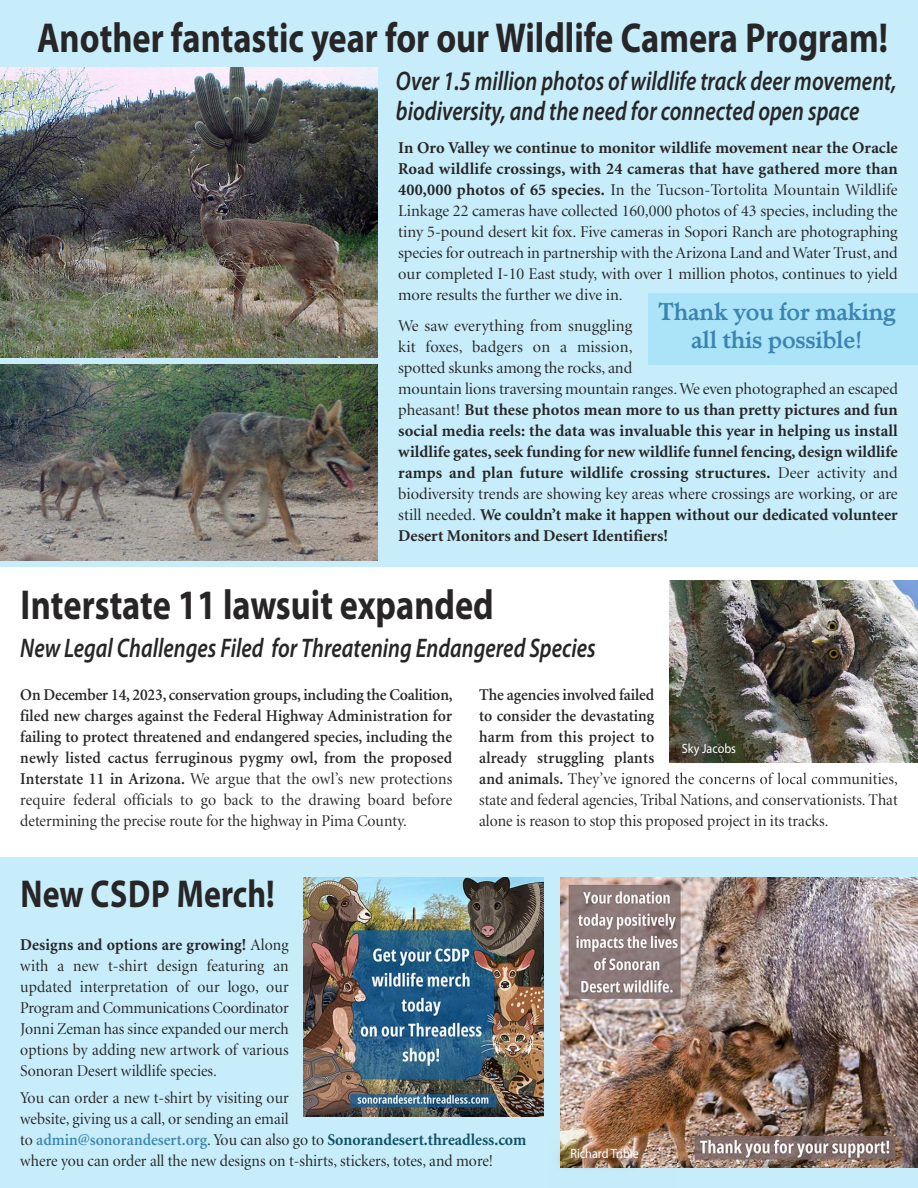
<style>
.page{position:relative;width:918px;height:1188px;background:#fff}
.page>*{position:absolute;margin:0;border:0;box-sizing:border-box;transform-origin:0 0}
.t1{font:700 42px "Myriad Pro";color:#272526;scale:.82 1}
.t2{font:700 39px "Myriad Pro";letter-spacing:.005em;color:#272526;scale:.82 1}
.t3{font:italic 600 27px/30px "Myriad Pro";color:#272526;scale:.8 1}
.t4{font:700 25.5px/28.5px "TC Administer";color:#3c84b0;text-align:center;scale:.94 1}
.t5{font:16.5px/21px "Minion Display";color:#272526;text-align:justify;scale:.96 1}
.t6{font:16.5px/21px "Minion Display";color:#272526;text-align:justify}
.t7{font:700 16.5px/21px "Minion";color:#272526}
.t8{font:600 16.5px/21px "Minion";letter-spacing:.01em;color:#272526;text-align:justify;scale:.96 1}
.t9{font:700 16.5px "Minion";color:#115168;scale:.96 1}
.t10{font:700 16.5px "Minion";color:#272526;scale:.96 1}
.t11{font:13.5px "Myriad Pro";color:#fff;scale:.9 1}
.s1{font-family:"Minion";font-weight:700}
.s2{font-family:"Minion Display";font-weight:400}
.s3{font-family:"Minion";font-weight:600}
.s4{font-family:"Minion Display";font-weight:400;color:#272526}
.s5{font-weight:600;color:#3c84b0}
</style>
<div class="page">
<div style="left:0;top:0;width:918px;height:567px;background:#c7edfb"></div>
<img style="left:0;top:68px;width:378px;height:290px">
<img style="left:0;top:364px;width:378px;height:196px">
<div style="left:648px;top:293px;width:270px;height:71px;background:#abe4f9"></div>
<div style="left:0;top:857px;width:918px;height:331px;background:#c7edfb"></div>
<img style="left:304px;top:878px;width:239px;height:239px">
<img style="left:560px;top:878px;width:358px;height:290px">
<img style="left:669px;top:580px;width:249px;height:183px">
<img style="left:661px;top:734px;width:183px;height:49px">
<img style="left:559px;top:1139px;width:118px;height:29px">
<h1 class="t1" style="left:37px;top:22px;width:1039px">Another fantastic year for our Wildlife Camera Program!</h1>
<h3 class="t3" style="left:396px;top:68px;width:627px">Over 1.5 million photos of wildlife track deer movement, biodiversity, and the need for connected open space</h3>
<p class="t7" style="left:398px;top:139px;width:501px">In Oro Valley we continue to monitor wildlife movement near the Oracle<br>Road wildlife crossings, with 24 cameras that have gathered more than</p>
<p class="t6" style="left:398px;top:181px;width:501px"><span class="s1">400,000 photos of 65 species.</span> In the Tucson-Tortolita Mountain Wildlife Linkage 22 cameras have collected 160,000 photos of 43 species, including the tiny 5-pound desert kit fox. Five cameras in Sopori Ranch are photographing species for outreach in partnership with the Arizona Land and Water Trust, and our completed I-10 East study, with over 1 million photos, continues to yield more results the further we dive in.</p>
<p class="t6" style="left:398px;top:317px;width:501px;text-align:left">We saw everything from snuggling<br>kit foxes, badgers on a mission,<br>spotted skunks among the rocks, and<br>mountain lions traversing mountain ranges. We even photographed an escaped</p>
<p class="t7" style="left:398px;top:401px;width:501px;text-align:justify"><span class="s2">pheasant!</span> But these photos mean more to us than pretty pictures and fun social media reels: the data was invaluable this year in helping us install wildlife gates, seek funding for new wildlife funnel fencing, design wildlife ramps and plan future wildlife crossing structures. <span class="s2">Deer activity and</span></p>
<p class="t6" style="left:398px;top:485px;width:501px">biodiversity trends are showing key areas where crossings are working, or are</p>
<p class="t7" style="left:398px;top:506px;width:501px"><span class="s2">still needed.</span> We couldn’t make it happen without our dedicated volunteer<br>Desert Monitors and Desert Identifiers!</p>
<h3 class="t4" style="left:659px;top:299px;width:253px">Thank you for making all this possible!</h3>
<h1 class="t1" style="left:21px;top:589px;width:578px">Interstate 11 lawsuit expanded</h1>
<h3 class="t3" style="left:20px;top:636px;width:721px">New Legal Challenges Filed for Threatening Endangered Species</h3>
<p class="t8" style="left:20px;top:686px;width:452px">On December 14, 2023, conservation groups, including the Coalition, filed new charges against the Federal Highway Administration for failing to protect threatened and endangered species, including the newly listed cactus ferruginous pygmy owl, from the proposed</p>
<p class="t5" style="left:20px;top:770px;width:452px"><span class="s3">Interstate 11 in Arizona.</span> We argue that the owl’s new protections require federal officials to go back to the drawing board before determining the precise route for the highway in Pima County.</p>
<p class="t8" style="left:479px;top:686px;width:184px">The agencies involved failed to consider the devastating harm from this project to already struggling plants</p>
<p class="t5" style="left:479px;top:770px;width:438px"><span class="s3">and animals.</span> They’ve ignored the concerns of local communities, state and federal agencies, Tribal Nations, and conservationists. That alone is reason to stop this proposed project in its tracks.</p>
<p class="t11" style="left:682px;top:743px;width:62px">Sky Jacobs</p>
<h2 class="t2" style="left:21px;top:879px;width:311px">New CSDP Merch!</h2>
<p class="t10" style="left:20px;top:938px;width:281px">Designs and options are growing! <span class="s2">Along</span></p>
<p class="t5" style="left:20px;top:957px;width:281px">with a new t-shirt design featuring an updated interpretation of our logo, our Program and Communications Coordinator Jonni Zeman has since expanded our merch options by adding new artwork of various Sonoran Desert wildlife species.</p>
<p class="t5" style="left:20px;top:1089px;width:281px">You can order a new t-shirt by visiting our website, giving us a call, or sending an email</p>
<p class="t9" style="left:20px;top:1134px;width:529px"><span class="s4">to</span> <span class="s5">admin@sonorandesert.org</span><span class="s4">. You can also go to</span> Sonorandesert.threadless.com</p>
<p class="t5" style="left:20px;top:1152px;width:494px">where you can order all the new designs on t-shirts, stickers, totes, and more!</p>
<p class="t11" style="left:570px;top:1148px;width:78px">Richard Trible</p>
</div>
